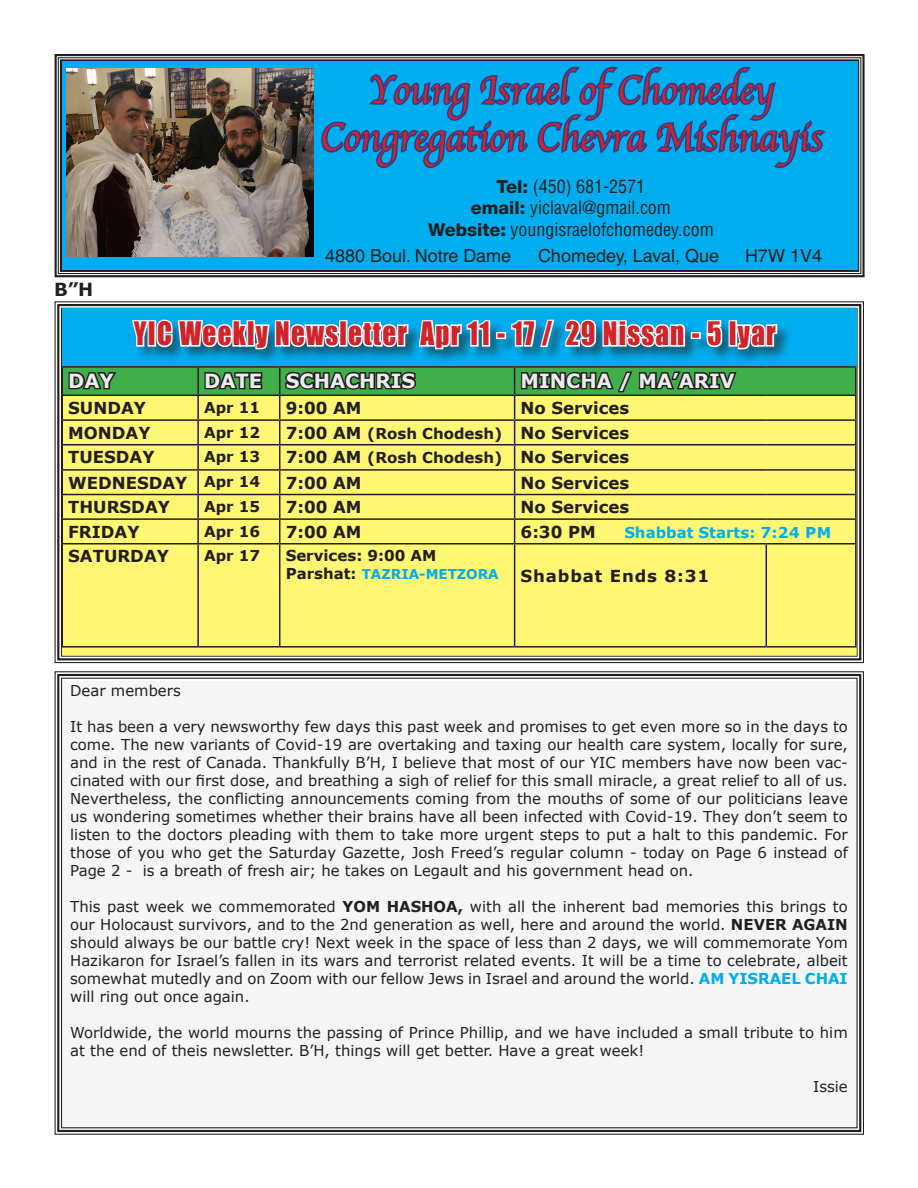
<style>
.page{position:relative;width:918px;height:1188px;background:#fff}
.page>*{position:absolute;margin:0;border:0;box-sizing:border-box;transform-origin:0 0}
.t1{font:40.2px "Apple Chancery";color:#d1232a;scale:.93 1}
.t2{font:29.7px "Impact";letter-spacing:.05em;color:#d1232a;scale:.91 1}
.t3{font:700 19.5px "Verdana";color:#ececee}
.t4{font:condensed 18px "Helvetica LT Std";color:#231f20}
.t5{font:18px "Helvetica LT Std";color:#231f20}
.t6{font:700 18px "Verdana";color:#231f20}
.t7{font:700 16.5px "Verdana";color:#231f20}
.t8{font:700 16.5px "Verdana";letter-spacing:.05em;color:#231f20}
.t9{font:15px/18px "Verdana";color:#231f20;text-align:justify}
.t10{font:700 15px "Verdana";color:#231f20}
.t11{font:700 15px "Verdana";color:#00aeef}
.t12{font:700 13.5px "Verdana";color:#00aeef}
.s1{font-family:"Helvetica Neue LT Std";font-weight:800;font-stretch:normal}
.s2{font-size:16.5px}
.s3{font-size:15px;color:#231f20}
.s4{font-weight:700}
.s5{font-weight:700;color:#00aeef}
</style>
<div class="page">
<svg style="left:54px;top:54px;width:811px;height:224px;background:#6a6e71"></svg>
<div style="left:62px;top:62px;width:795px;height:208px;background:#00aeef"></div>
<svg style="left:320px;top:54px;width:508px;height:115px"></svg>
<svg style="left:54px;top:301px;width:810px;height:363px"></svg>
<div style="left:62px;top:366px;width:794px;height:290px;background:#fff773"></div>
<hr style="left:766px;top:366px;width:91px;height:2px;background:#231f20">
<hr style="left:855px;top:368px;width:2px;height:27px;background:#231f20">
<hr style="left:766px;top:395px;width:91px;height:1px;background:#231f20">
<hr style="left:855px;top:396px;width:2px;height:23px;background:#231f20">
<hr style="left:766px;top:419px;width:91px;height:2px;background:#231f20">
<hr style="left:855px;top:421px;width:2px;height:23px;background:#231f20">
<hr style="left:766px;top:444px;width:91px;height:1px;background:#231f20">
<hr style="left:855px;top:445px;width:2px;height:24px;background:#231f20">
<hr style="left:766px;top:469px;width:91px;height:2px;background:#231f20">
<hr style="left:855px;top:471px;width:2px;height:23px;background:#231f20">
<hr style="left:766px;top:494px;width:91px;height:1px;background:#231f20">
<hr style="left:855px;top:495px;width:2px;height:23px;background:#231f20">
<hr style="left:766px;top:518px;width:91px;height:2px;background:#231f20">
<hr style="left:855px;top:520px;width:2px;height:23px;background:#231f20">
<hr style="left:62px;top:543px;width:136px;height:1px;background:#231f20">
<hr style="left:62px;top:544px;width:1px;height:102px;background:#231f20">
<hr style="left:198px;top:543px;width:82px;height:1px;background:#231f20">
<hr style="left:197px;top:544px;width:2px;height:102px;background:#231f20">
<hr style="left:280px;top:543px;width:235px;height:1px;background:#231f20">
<hr style="left:279px;top:544px;width:1px;height:102px;background:#231f20">
<hr style="left:515px;top:543px;width:251px;height:1px;background:#231f20">
<hr style="left:514px;top:544px;width:1px;height:102px;background:#231f20">
<hr style="left:766px;top:543px;width:91px;height:1px;background:#231f20">
<hr style="left:766px;top:544px;width:1px;height:102px;background:#231f20">
<hr style="left:855px;top:544px;width:2px;height:102px;background:#231f20">
<hr style="left:62px;top:646px;width:136px;height:2px;background:#231f20">
<hr style="left:198px;top:646px;width:82px;height:2px;background:#231f20">
<hr style="left:280px;top:646px;width:235px;height:2px;background:#231f20">
<hr style="left:515px;top:646px;width:251px;height:2px;background:#231f20">
<hr style="left:766px;top:646px;width:91px;height:2px;background:#231f20">
<svg style="left:62px;top:301px;width:794px;height:242px"></svg>
<img style="left:66px;top:68px;width:247px;height:188px">
<div style="left:54px;top:671px;width:810px;height:464px;background:#f6f5f5"></div>
<div style="left:57px;top:674px;width:804px;height:458px;border:2px solid #231f20"></div>
<p class="t1" style="left:369px;top:58px;width:437px">Young Israel of Chomedey</p>
<p class="t1" style="left:320px;top:105px;width:542px">Congregation Chevra Mishnayis</p>
<p class="t4" style="left:497px;top:175px;width:150px"><span class="s1">Tel:</span> (450) 681-2571</p>
<p class="t4" style="left:471px;top:196px;width:202px"><span class="s1">email:</span> yiclaval@gmail.com</p>
<p class="t4" style="left:428px;top:218px;width:287px"><span class="s1">Website:</span> youngisraelofchomedey.com</p>
<p class="t6" style="left:54px;top:277px;width:41px">B”H</p>
<p class="t5" style="left:325px;top:245px;width:188px">4880 Boul. Notre Dame</p>
<p class="t5" style="left:538px;top:245px;width:183px">Chomedey, Laval, Que</p>
<p class="t5" style="left:745px;top:245px;width:79px">H7W 1V4</p>
<p class="t2" style="left:134px;top:310px;width:707px">YIC Weekly Newsletter Apr 11 - 17 / 29 Nissan - 5 Iyar</p>
<p class="t3" style="left:68px;top:367px;width:47px">DAY</p>
<p class="t3" style="left:204px;top:367px;width:59px">DATE</p>
<p class="t3" style="left:286px;top:367px;width:131px">SCHACHRIS</p>
<p class="t3" style="left:521px;top:367px;width:216px">MINCHA / MA’ARIV</p>
<p class="t7" style="left:68px;top:396px;width:79px">SUNDAY</p>
<p class="t10" style="left:204px;top:397px;width:58px">Apr 11</p>
<p class="t7" style="left:286px;top:396px;width:77px">9:00 AM</p>
<p class="t7" style="left:521px;top:396px;width:110px">No Services</p>
<p class="t7" style="left:68px;top:421px;width:84px">MONDAY</p>
<p class="t10" style="left:204px;top:422px;width:58px">Apr 12</p>
<p class="t10" style="left:286px;top:423px;width:218px"><span class="s2">7:00 AM</span> (Rosh Chodesh)</p>
<p class="t7" style="left:521px;top:421px;width:110px">No Services</p>
<p class="t7" style="left:68px;top:446px;width:88px">TUESDAY</p>
<p class="t10" style="left:204px;top:446px;width:58px">Apr 13</p>
<p class="t10" style="left:286px;top:447px;width:218px"><span class="s2">7:00 AM</span> (Rosh Chodesh)</p>
<p class="t7" style="left:521px;top:446px;width:110px">No Services</p>
<p class="t7" style="left:68px;top:471px;width:121px">WEDNESDAY</p>
<p class="t10" style="left:204px;top:471px;width:58px">Apr 14</p>
<p class="t7" style="left:286px;top:471px;width:77px">7:00 AM</p>
<p class="t7" style="left:521px;top:471px;width:110px">No Services</p>
<p class="t7" style="left:68px;top:495px;width:103px">THURSDAY</p>
<p class="t10" style="left:204px;top:496px;width:58px">Apr 15</p>
<p class="t7" style="left:286px;top:495px;width:77px">7:00 AM</p>
<p class="t7" style="left:521px;top:495px;width:110px">No Services</p>
<p class="t7" style="left:68px;top:520px;width:73px">FRIDAY</p>
<p class="t10" style="left:204px;top:521px;width:58px">Apr 16</p>
<p class="t7" style="left:286px;top:520px;width:77px">7:00 AM</p>
<p class="t7" style="left:521px;top:520px;width:77px">6:30 PM</p>
<p class="t11" style="left:624px;top:522px;width:208px">Shabbat Starts: 7:24 PM</p>
<p class="t7" style="left:68px;top:545px;width:102px">SATURDAY</p>
<p class="t10" style="left:204px;top:545px;width:58px">Apr 17</p>
<p class="t10" style="left:286px;top:545px;width:152px">Services: 9:00 AM</p>
<p class="t12" style="left:286px;top:565px;width:215px"><span class="s3">Parshat:</span> TAZRIA-METZORA</p>
<p class="t8" style="left:521px;top:564px;width:190px">Shabbat Ends 8:31</p>
<p class="t9" style="left:70px;top:682px;width:112px">Dear members</p>
<p class="t9" style="left:70px;top:718px;width:779px">It has been a very newsworthy few days this past week and promises to get even more so in the days to come. The new variants of Covid-19 are overtaking and taxing our health care system, locally for sure, and in the rest of Canada. Thankfully B’H, I believe that most of our YIC members have now been vac&shy;cinated with our first dose, and breathing a sigh of relief for this small miracle, a great relief to all of us.<br>Nevertheless, the conflicting announcements coming from the mouths of some of our politicians leave us wondering sometimes whether their brains have all been infected with Covid-19. They don’t seem to listen to the doctors pleading with them to take more urgent steps to put a halt to this pandemic. For those of you who get the Saturday Gazette, Josh Freed’s regular column - today on Page 6 instead of Page 2 - is a breath of fresh air; he takes on Legault and his government head on.</p>
<p class="t9" style="left:70px;top:898px;width:779px">This past week we commemorated <span class="s4">YOM HASHOA,</span> with all the inherent bad memories this brings to our Holocaust survivors, and to the 2nd generation as well, here and around the world. <span class="s4">NEVER AGAIN </span>should always be our battle cry! Next week in the space of less than 2 days, we will commemorate Yom Hazikaron for Israel’s fallen in its wars and terrorist related events. It will be a time to celebrate, albeit somewhat mutedly and on Zoom with our fellow Jews in Israel and around the world. <span class="s5">AM YISRAEL CHAI </span>will ring out once again.</p>
<p class="t9" style="left:70px;top:1024px;width:779px">Worldwide, the world mourns the passing of Prince Phillip, and we have included a small tribute to him at the end of theis newsletter. B’H, things will get better. Have a great week!</p>
<p class="t9" style="left:813px;top:1078px;width:36px">Issie</p>
</div>
